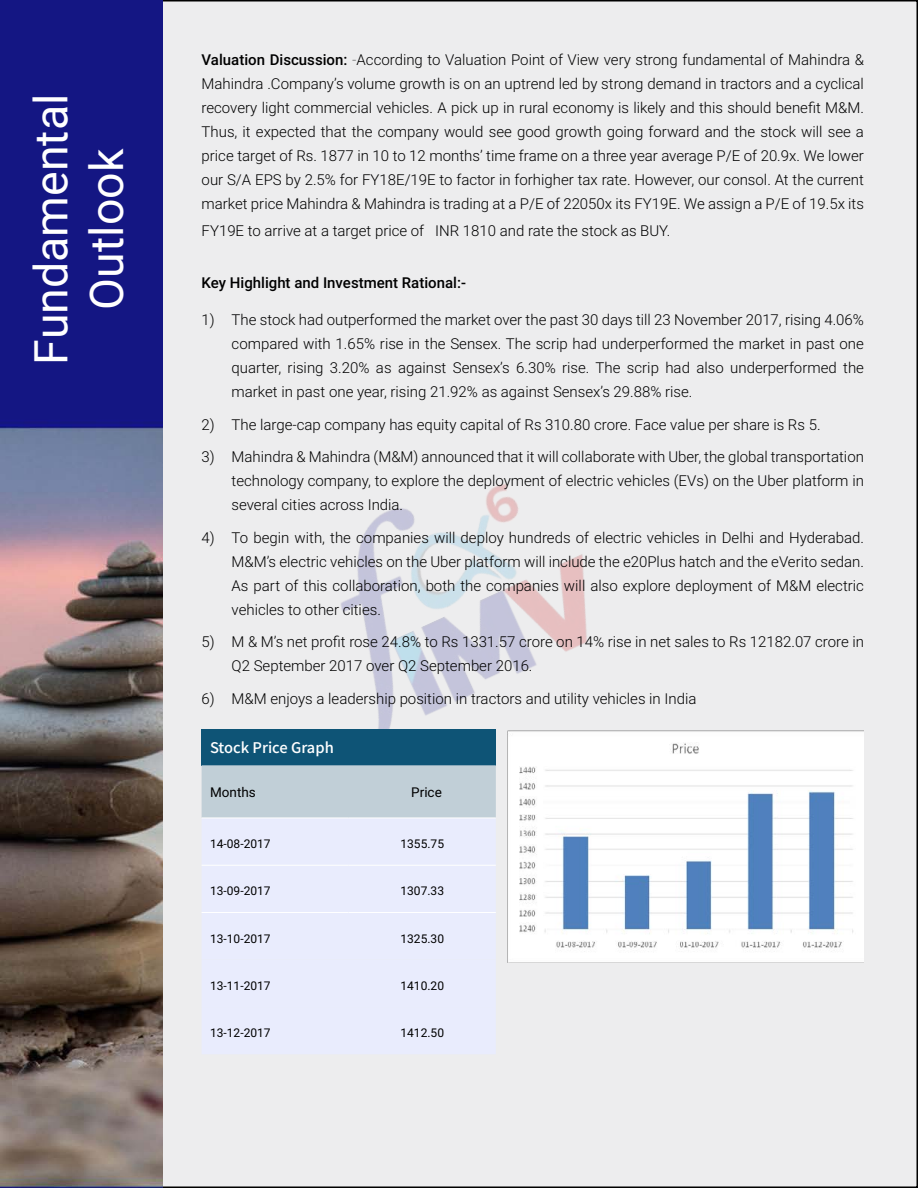
<style>
.page{position:relative;width:918px;height:1188px;background:#fff}
.page>*{position:absolute;margin:0;border:0;box-sizing:border-box;transform-origin:0 0}
.t1{font:46.5px/55.8px "Roboto";color:#fff;text-align:center}
.t2{font:500 16.5px "Mada";color:#fff}
.t3{font:300 15px/24px "Roboto";color:#000;text-align:justify}
.t4{font:500 15px "Roboto";color:#000}
.t5{font:13.5px "Roboto";color:#000}
.t6{font:12px "Roboto";color:#000}
.s1{font-weight:500}
.s2{font-weight:100}
</style>
<div class="page">
<div style="left:1px;top:1px;width:916px;height:1186px;background:#ededee"></div>
<img style="left:341px;top:484px;width:246px;height:319px">
<img style="left:0;top:0;width:162px;height:1188px">
<div style="left:202px;top:729px;width:294px;height:36px;background:#0e5476"></div>
<div style="left:202px;top:765px;width:294px;height:53px;background:#c1cfd7"></div>
<div style="left:202px;top:819px;width:294px;height:235px;background:#e9ecfd"></div>
<div style="left:202px;top:866px;width:294px;height:141px;background:#e9ecfd"></div>
<hr style="left:202px;top:818px;width:147px;height:1px;background:#fff">
<hr style="left:349px;top:818px;width:147px;height:1px;background:#fff">
<hr style="left:202px;top:865px;width:147px;height:1px;background:#fff">
<hr style="left:349px;top:865px;width:147px;height:1px;background:#fff">
<hr style="left:202px;top:912px;width:147px;height:1px;background:#fff">
<hr style="left:349px;top:912px;width:147px;height:1px;background:#fff">
<img style="left:508px;top:730px;width:356px;height:232px">
<h1 class="t1" style="left:21px;top:365px;width:272px;rotate:-90deg">Fundamental<br>Outlook</h1>
<p class="t3" style="left:202px;top:47px;width:664px"><span class="s1">Valuation Discussion:</span> <span class="s2">-</span>According to Valuation Point of View very strong fundamental of Mahindra &amp; Mahindra .Company’s volume growth is on an uptrend led by strong demand in tractors and a cyclical recovery light commercial vehicles. A pick up in rural economy is likely and this should benefit M&amp;M.<br>Thus, it expected that the company would see good growth going forward and the stock will see a price target of Rs. 1877 in 10 to 12 months’ time frame on a three year average P/E of 20.9x. We lower our S/A EPS by 2.5% for FY18E/19E to factor in forhigher tax rate. However, our consol. At the current market price Mahindra &amp; Mahindra is trading at a P/E of 22050x its FY19E. We assign a P/E of 19.5x its</p>
<p class="t3" style="left:202px;top:218px;width:470px">FY19E to arrive at a target price of INR 1810 and rate the stock as BUY.</p>
<p class="t4" style="left:202px;top:273px;width:266px">Key Highlight and Investment Rational:-</p>
<p class="t3" style="left:232px;top:307px;width:634px;text-indent:-30px">1) The stock had outperformed the market over the past 30 days till 23 November 2017, rising 4.06% compared with 1.65% rise in the Sensex. The scrip had underperformed the market in past one quarter, rising 3.20% as against Sensex’s 6.30% rise. The scrip had also underperformed the market in past one year, rising 21.92% as against Sensex’s 29.88% rise.</p>
<p class="t3" style="left:202px;top:412px;width:621px">2) The large-cap company has equity capital of Rs 310.80 crore. Face value per share is Rs 5.</p>
<p class="t3" style="left:232px;top:444px;width:634px;text-indent:-30px">3) Mahindra &amp; Mahindra (M&amp;M) announced that it will collaborate with Uber, the global transportation technology company, to explore the deployment of electric vehicles (EVs) on the Uber platform in several cities across India.</p>
<p class="t3" style="left:232px;top:525px;width:634px;text-indent:-30px">4) To begin with, the companies will deploy hundreds of electric vehicles in Delhi and Hyderabad.<br>M&amp;M’s electric vehicles on the Uber platform will include the e20Plus hatch and the eVerito sedan.<br>As part of this collaboration, both the companies will also explore deployment of M&amp;M electric vehicles to other cities.</p>
<p class="t3" style="left:232px;top:629px;width:634px;text-indent:-30px">5) M &amp; M’s net profit rose 24.8% to Rs 1331.57 crore on 14% rise in net sales to Rs 12182.07 crore in<br>Q2 September 2017 over Q2 September 2016.</p>
<p class="t3" style="left:202px;top:686px;width:496px">6) M&amp;M enjoys a leadership position in tractors and utility vehicles in India</p>
<p class="t2" style="left:210px;top:738px;width:125px">Stock Price Graph</p>
<p class="t5" style="left:210px;top:782px;width:47px">Months</p>
<p class="t5" style="left:411px;top:782px;width:32px">Price</p>
<p class="t6" style="left:210px;top:836px;width:62px">14-08-2017</p>
<p class="t6" style="left:400px;top:836px;width:45px">1355.75</p>
<p class="t6" style="left:210px;top:883px;width:62px">13-09-2017</p>
<p class="t6" style="left:400px;top:883px;width:45px">1307.33</p>
<p class="t6" style="left:210px;top:930px;width:62px">13-10-2017</p>
<p class="t6" style="left:400px;top:930px;width:45px">1325.30</p>
<p class="t6" style="left:210px;top:977px;width:62px">13-11-2017</p>
<p class="t6" style="left:400px;top:977px;width:45px">1410.20</p>
<p class="t6" style="left:210px;top:1025px;width:62px">13-12-2017</p>
<p class="t6" style="left:400px;top:1025px;width:45px">1412.50</p>
</div>
